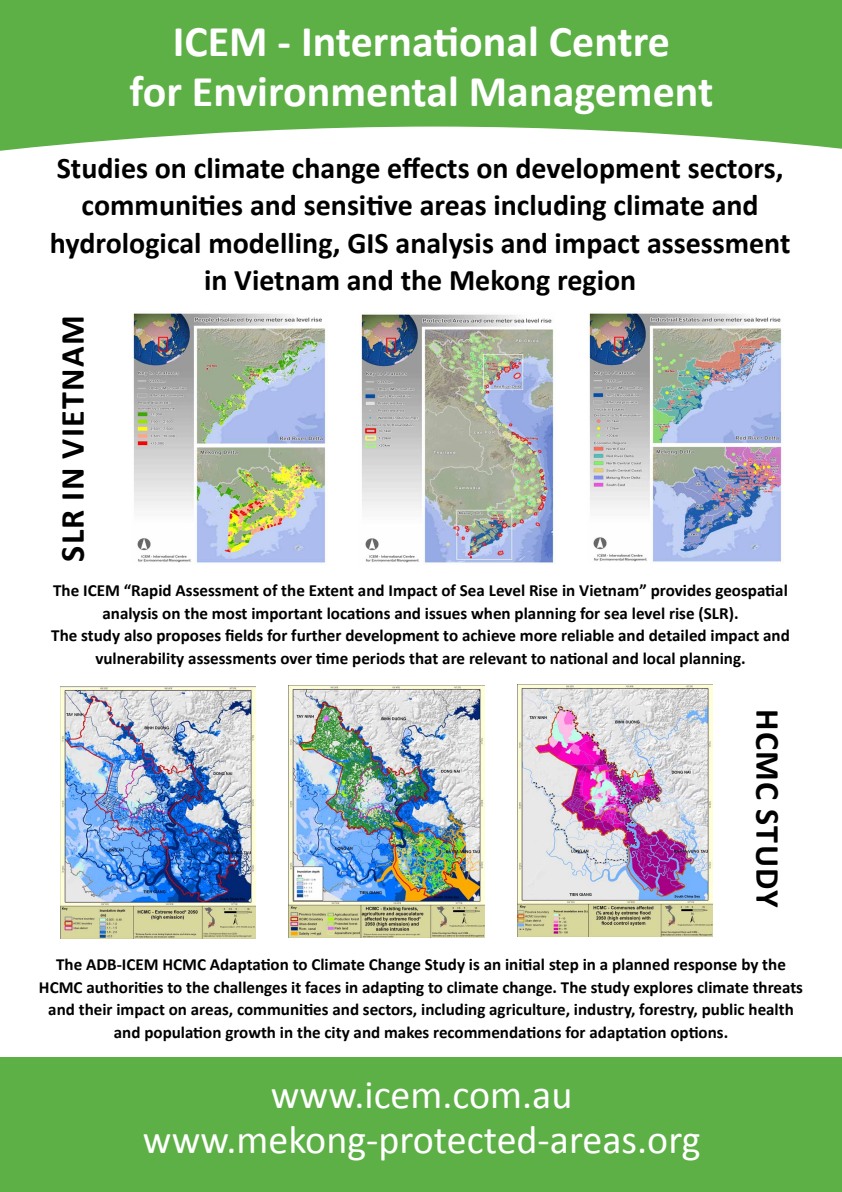
<style>
.page{position:relative;width:842px;height:1192px;background:#fff}
.page>*{position:absolute;margin:0;border:0;box-sizing:border-box;transform-origin:0 0}
.t1{font:700 44px/50px "Calibri";color:#fff;text-align:center}
.t2{font:40px/45px "Calibri";color:#fff;text-align:center}
.t3{font:700 34px "Calibri";letter-spacing:.04em;color:#000}
.t4{font:700 30px/37.5px "Calibri";color:#000;text-align:center}
.t5{font:700 17.05px/22.5px "Calibri";color:#000;text-align:center}
.t6{font:700 17px/22.5px "Calibri";color:#000;text-align:center}
</style>
<div class="page">
<svg style="left:0;top:0;width:842px;height:151px;fill:#5db046"></svg>
<div style="left:0;top:1058px;width:842px;height:134px;background:#5db046"></div>
<img style="left:360px;top:312px;width:195px;height:252px">
<img style="left:588px;top:311px;width:194px;height:251px">
<img style="left:132px;top:313px;width:195px;height:251px">
<img style="left:289px;top:685px;width:196px;height:252px">
<img style="left:517px;top:684px;width:196px;height:253px">
<img style="left:60px;top:686px;width:196px;height:253px">
<h1 class="t1" style="left:129px;top:14px;width:585px">ICEM - International Centre<br>for Environmental Management</h1>
<h3 class="t4" style="left:50px;top:148px;width:742px">Studies on climate change effects on development sectors, communities and sensitive areas including climate and hydrological modelling, GIS analysis and impact assessment in Vietnam and the Mekong region</h3>
<h3 class="t3" style="left:51px;top:562px;width:248px;rotate:-90deg">SLR IN VIETNAM</h3>
<p class="t5" style="left:51px;top:578px;width:740px">The ICEM “Rapid Assessment of the Extent and Impact of Sea Level Rise in Vietnam” provides geospatial analysis on the most important locations and issues when planning for sea level rise (SLR).<br>The study also proposes fields for further development to achieve more reliable and detailed impact and vulnerability assessments over time periods that are relevant to national and local planning.</p>
<h3 class="t3" style="left:789px;top:709px;width:200px;rotate:90deg">HCMC STUDY</h3>
<p class="t6" style="left:39px;top:953px;width:766px">The ADB-ICEM HCMC Adaptation to Climate Change Study is an initial step in a planned response by the HCMC authorities to the challenges it faces in adapting to climate change. The study explores climate threats and their impact on areas, communities and sectors, including agriculture, industry, forestry, public health and population growth in the city and makes recommendations for adaptation options.</p>
<h2 class="t2" style="left:143px;top:1070px;width:559px">www.icem.com.au www.mekong-protected-areas.org</h2>
</div>
